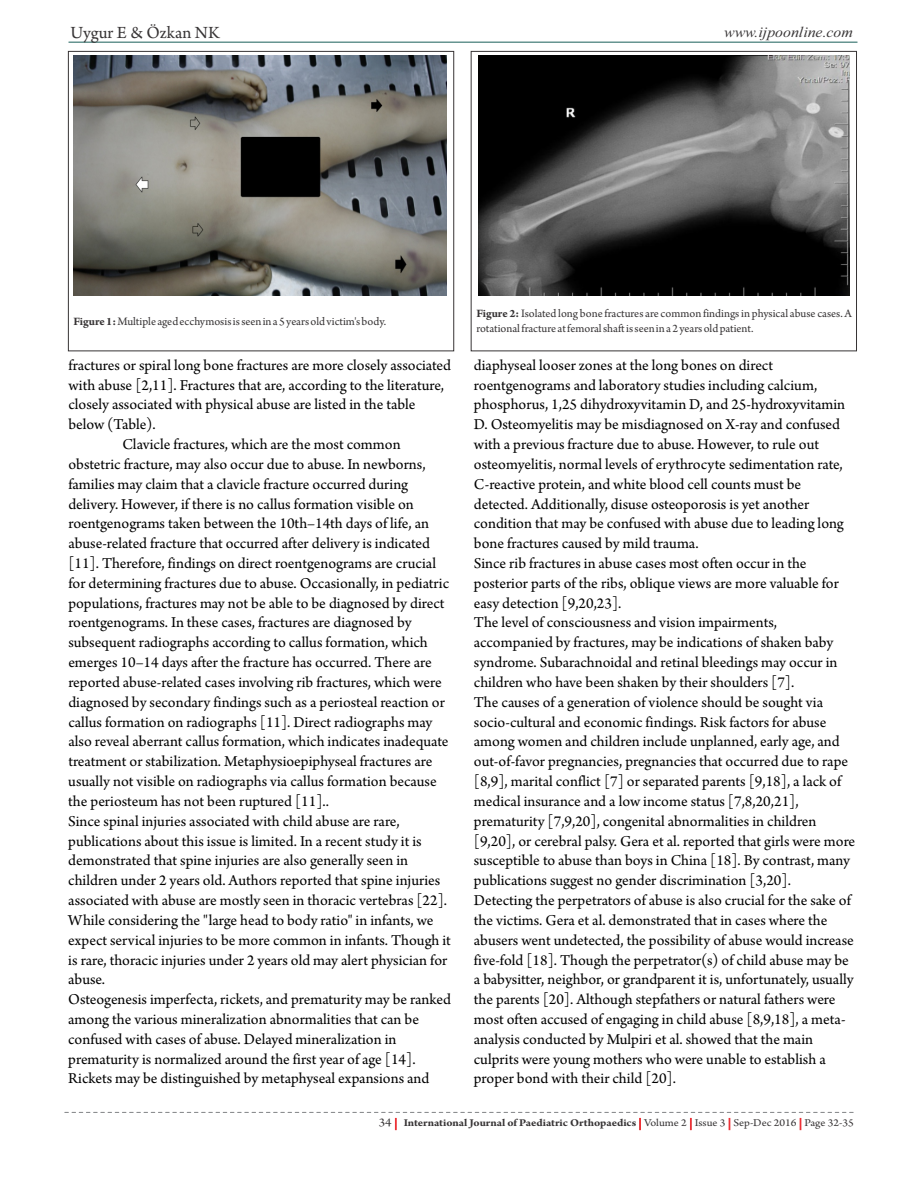
<style>
.page{position:relative;width:918px;height:1188px;background:#fff}
.page>*{position:absolute;margin:0;border:0;box-sizing:border-box;transform-origin:0 0}
.t1{font:18px "Arno Pro";color:#373435}
.t2{font:15.9px/19.8px "Arno Pro";color:#000}
.t3{font:italic 15px "Times New Roman";color:#373435;scale:1.05 1}
.t4{font:12px/15px "Arno Pro";color:#373435}
.t5{font:700 10.95px "Arno Pro";color:#373435;scale:1.09 1}
.s1{font-weight:700}
.s2{font-weight:400;font-size:12.45px}
.s3{font-weight:400;font-style:italic;color:#ed3237}
.s4{font-weight:400;font-style:italic}
.s5{font-weight:400}
</style>
<div class="page">
<svg style="left:65px;top:1112px;width:788px;height:1px"></svg>
<hr style="left:69px;top:42px;width:788px;height:1px;background:#195f59">
<div style="left:68px;top:51px;width:386px;height:300px;border:1px solid #373435"></div>
<div style="left:471px;top:51px;width:386px;height:300px;border:1px solid #373435"></div>
<img style="left:74px;top:56px;width:373px;height:240px">
<img style="left:479px;top:56px;width:370px;height:240px">
<p class="t1" style="left:71px;top:25px;width:151px">Uygur E &amp; Özkan NK</p>
<p class="t3" style="left:724px;top:27px;width:124px">www.ijpoonline.com</p>
<p class="t4" style="left:74px;top:315px;width:314px"><span class="s1">Figure 1:</span>Multiple aged ecchymosis is seen in a 5 years old victim's body.</p>
<p class="t4" style="left:476px;top:307px;width:377px"><span class="s1">Figure 2:</span>Isolated long bone fractures are common findings in physical abuse cases. A rotational fracture at femoral shaft is seen in a 2 years old patient.</p>
<p class="t2" style="left:474px;top:357px;width:383px">diaphyseal looser zones at the long bones on direct roentgenograms and laboratory studies including calcium, phosphorus, 1,25 dihydroxyvitamin D, and 25-hydroxyvitamin D. Osteomyelitis may be misdiagnosed on X-ray and confused with a previous fracture due to abuse. However, to rule out osteomyelitis, normal levels of erythrocyte sedimentation rate, C-reactive protein, and white blood cell counts must be detected. Additionally, disuse osteoporosis is yet another condition that may be confused with abuse due to leading long bone fractures caused by mild trauma.<br>Since rib fractures in abuse cases most often occur in the posterior parts of the ribs, oblique views are more valuable for easy detection [9,20,23].<br>The level of consciousness and vision impairments, accompanied by fractures, may be indications of shaken baby syndrome. Subarachnoidal and retinal bleedings may occur in children who have been shaken by their shoulders [7].<br>The causes of a generation of violence should be sought via socio-cultural and economic findings. Risk factors for abuse among women and children include unplanned, early age, and out-of-favor pregnancies, pregnancies that occurred due to rape [8,9], marital conflict [7] or separated parents [9,18], a lack of medical insurance and a low income status [7,8,20,21], prematurity [7,9,20], congenital abnormalities in children [9,20], or cerebral palsy. Gera et al. reported that girls were more susceptible to abuse than boys in China [18]. By contrast, many publications suggest no gender discrimination [3,20].<br>Detecting the perpetrators of abuse is also crucial for the sake of the victims. Gera et al. demonstrated that in cases where the abusers went undetected, the possibility of abuse would increase five-fold [18]. Though the perpetrator(s) of child abuse may be a babysitter, neighbor, or grandparent it is, unfortunately, usually the parents [20]. Although stepfathers or natural fathers were most often accused of engaging in child abuse [8,9,18], a meta&shy;analysis conducted by Mulpiri et al. showed that the main culprits were young mothers who were unable to establish a proper bond with their child [20].</p>
<p class="t5" style="left:379px;top:1119px;width:437px"><span class="s2">34</span> <span class="s3">|</span> International Journal of Paediatric Orthopaedics <span class="s4">|</span> <span class="s5">Volume 2 | Issue 3 | Sep-Dec 2016 | Page 32-35</span></p>
<p class="t2" style="left:68px;top:357px;width:384px">fractures or spiral long bone fractures are more closely associated</p>
<p class="t2" style="left:68px;top:377px;width:377px">with abuse [2,11]. Fractures that are, according to the literature,</p>
<p class="t2" style="left:68px;top:397px;width:349px">closely associated with physical abuse are listed in the table</p>
<p class="t2" style="left:68px;top:416px;width:89px">below (Table).</p>
<p class="t2" style="left:122px;top:436px;width:280px">Clavicle fractures, which are the most common</p>
<p class="t2" style="left:68px;top:456px;width:359px">obstetric fracture, may also occur due to abuse. In newborns,</p>
<p class="t2" style="left:68px;top:476px;width:341px">families may claim that a clavicle fracture occurred during</p>
<p class="t2" style="left:68px;top:496px;width:347px">delivery. However, if there is no callus formation visible on</p>
<p class="t2" style="left:68px;top:516px;width:362px">roentgenograms taken between the 10th–14th days of life, an</p>
<p class="t2" style="left:68px;top:535px;width:363px">abuse-related fracture that occurred after delivery is indicated</p>
<p class="t2" style="left:68px;top:555px;width:369px">[11]. Therefore, findings on direct roentgenograms are crucial</p>
<p class="t2" style="left:68px;top:575px;width:382px">for determining fractures due to abuse. Occasionally, in pediatric</p>
<p class="t2" style="left:68px;top:595px;width:378px">populations, fractures may not be able to be diagnosed by direct</p>
<p class="t2" style="left:68px;top:615px;width:345px">roentgenograms. In these cases, fractures are diagnosed by</p>
<p class="t2" style="left:68px;top:635px;width:361px">subsequent radiographs according to callus formation, which</p>
<p class="t2" style="left:68px;top:654px;width:365px">emerges 10–14 days after the fracture has occurred. There are</p>
<p class="t2" style="left:68px;top:674px;width:375px">reported abuse-related cases involving rib fractures, which were</p>
<p class="t2" style="left:68px;top:694px;width:378px">diagnosed by secondary findings such as a periosteal reaction or</p>
<p class="t2" style="left:68px;top:714px;width:365px">callus formation on radiographs [11]. Direct radiographs may</p>
<p class="t2" style="left:68px;top:734px;width:382px">also reveal aberrant callus formation, which indicates inadequate</p>
<p class="t2" style="left:68px;top:754px;width:366px">treatment or stabilization. Metaphysioepiphyseal fractures are</p>
<p class="t2" style="left:68px;top:773px;width:370px">usually not visible on radiographs via callus formation because</p>
<p class="t2" style="left:68px;top:793px;width:262px">the periosteum has not been ruptured [11]..</p>
<p class="t2" style="left:68px;top:813px;width:333px">Since spinal injuries associated with child abuse are rare,</p>
<p class="t2" style="left:68px;top:833px;width:355px">publications about this issue is limited. In a recent study it is</p>
<p class="t2" style="left:68px;top:853px;width:341px">demonstrated that spine injuries are also generally seen in</p>
<p class="t2" style="left:68px;top:872px;width:374px">children under 2 years old. Authors reported that spine injuries</p>
<p class="t2" style="left:68px;top:892px;width:380px">associated with abuse are mostly seen in thoracic vertebras [22].</p>
<p class="t2" style="left:68px;top:912px;width:367px">While considering the "large head to body ratio" in infants, we</p>
<p class="t2" style="left:68px;top:932px;width:384px">expect servical injuries to be more common in infants. Though it</p>
<p class="t2" style="left:68px;top:952px;width:381px">is rare, thoracic injuries under 2 years old may alert physician for</p>
<p class="t2" style="left:68px;top:972px;width:38px">abuse.</p>
<p class="t2" style="left:68px;top:991px;width:384px">Osteogenesis imperfecta, rickets, and prematurity may be ranked</p>
<p class="t2" style="left:68px;top:1011px;width:352px">among the various mineralization abnormalities that can be</p>
<p class="t2" style="left:68px;top:1031px;width:330px">confused with cases of abuse. Delayed mineralization in</p>
<p class="t2" style="left:68px;top:1051px;width:349px">prematurity is normalized around the first year of age [14].</p>
<p class="t2" style="left:68px;top:1071px;width:363px">Rickets may be distinguished by metaphyseal expansions and</p>
</div>
